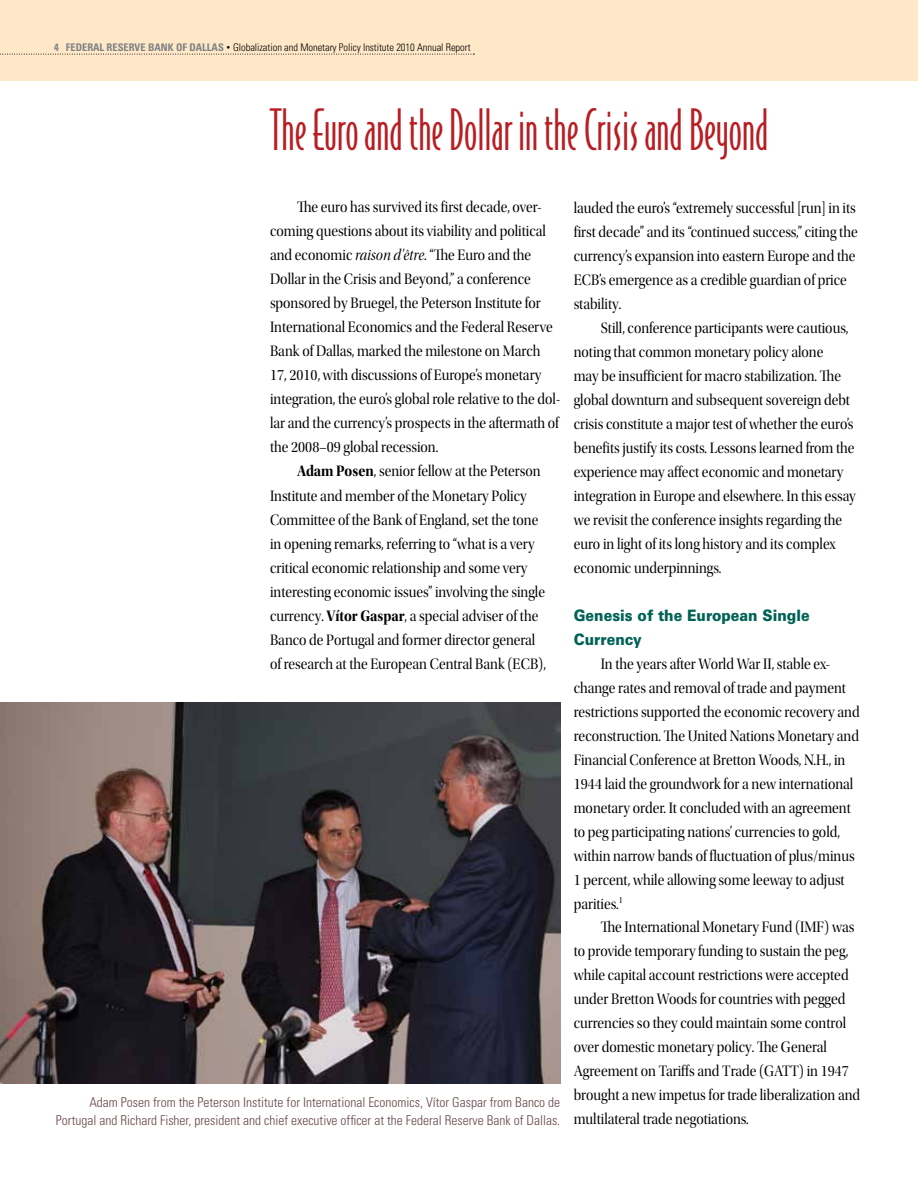
<style>
.page{position:relative;width:918px;height:1188px;background:#fff}
.page>*{position:absolute;margin:0;border:0;box-sizing:border-box;transform-origin:0 0}
.t1{font:54px "Bodega Sans Oldstyle";color:#b81d22;scale:.9 1}
.t2{font:15.75px/24px "Utopia Std Disp";color:#000;scale:.9 1}
.t3{font:900 15.75px/24px "Univers LT Std";color:#006255;scale:.9 1}
.t4{font:300 condensed 13.5px/18px "Univers LT Std";color:#684747;text-align:right}
.t5{font:300 condensed 10.5px "Univers LT Std";letter-spacing:-.005em;color:#000}
.s1{font-weight:700;color:#808285}
.s2{font-size:7.5px}
.s3{font-family:"Utopia Std Disp It"}
.s4{font-family:"Utopia Std Bold Disp"}
</style>
<div class="page">
<div style="left:0;top:0;width:918px;height:81px;background:#ffe8c8"></div>
<svg style="left:0;top:54px;width:474px;height:1px"></svg>
<img style="left:0;top:702px;width:560px;height:382px">
<p class="t5" style="left:54px;top:41px;width:418px"><span class="s1">4 FEDERAL RESERVE BANK OF DALLAS</span> <span class="s2">•</span> Globalization and Monetary Policy Institute 2010 Annual Report</p>
<h1 class="t1" style="left:270px;top:98px;width:556px">The Euro and the Dollar in the Crisis and Beyond</h1>
<p class="t2" style="left:270px;top:196px;width:324px;text-indent:27px">The euro has survived its first decade, over&shy;coming questions about its viability and political and economic <span class="s3">raison d'être</span>. “The Euro and the Dollar in the Crisis and Beyond,” a conference sponsored by Bruegel, the Peterson Institute for International Economics and the Federal Reserve Bank of Dallas, marked the milestone on March 17, 2010, with discussions of Europe’s monetary integration, the euro’s global role relative to the dol&shy;lar and the currency’s prospects in the aftermath of the 2008–09 global recession.</p>
<p class="t2" style="left:270px;top:460px;width:308px;text-indent:27px"><span class="s4">Adam Posen</span>, senior fellow at the Peterson Institute and member of the Monetary Policy Committee of the Bank of England, set the tone in opening remarks, referring to “what is a very critical economic relationship and some very interesting economic issues” involving the single currency. <span class="s4">Vítor Gaspar</span>, a special adviser of the Banco de Portugal and former director general of research at the European Central Bank (ECB),</p>
<p class="t4" style="left:56px;top:1093px;width:506px">Adam Posen from the Peterson Institute for International Economics, Vítor Gaspar from Banco de<br>Portugal and Richard Fisher, president and chief executive officer at the Federal Reserve Bank of Dallas.</p>
<p class="t2" style="left:574px;top:196px;width:317px">lauded the euro’s “extremely successful [run] in its first decade” and its “continued success,” citing the currency’s expansion into eastern Europe and the ECB’s emergence as a credible guardian of price stability.</p>
<p class="t2" style="left:574px;top:316px;width:315px;text-indent:27px">Still, conference participants were cautious, noting that common monetary policy alone<br>may be insufficient for macro stabilization. The global downturn and subsequent sovereign debt crisis constitute a major test of whether the euro’s benefits justify its costs. Lessons learned from the experience may affect economic and monetary integration in Europe and elsewhere. In this essay we revisit the conference insights regarding the euro in light of its long history and its complex economic underpinnings.</p>
<p class="t3" style="left:574px;top:603px;width:264px">Genesis of the European Single<br>Currency</p>
<p class="t2" style="left:574px;top:652px;width:319px;text-indent:27px">In the years after World War II, stable ex&shy;change rates and removal of trade and payment restrictions supported the economic recovery and reconstruction. The United Nations Monetary and Financial Conference at Bretton Woods, N.H., in 1944 laid the groundwork for a new international monetary order. It concluded with an agreement to peg participating nations’ currencies to gold, within narrow bands of fluctuation of plus/minus 1 percent, while allowing some leeway to adjust parities.<sup>1</sup></p>
<p class="t2" style="left:574px;top:916px;width:320px;text-indent:27px">The International Monetary Fund (IMF) was to provide temporary funding to sustain the peg, while capital account restrictions were accepted under Bretton Woods for countries with pegged currencies so they could maintain some control over domestic monetary policy. The General Agreement on Tariffs and Trade (GATT) in 1947 brought a new impetus for trade liberalization and multilateral trade negotiations.</p>
</div>
